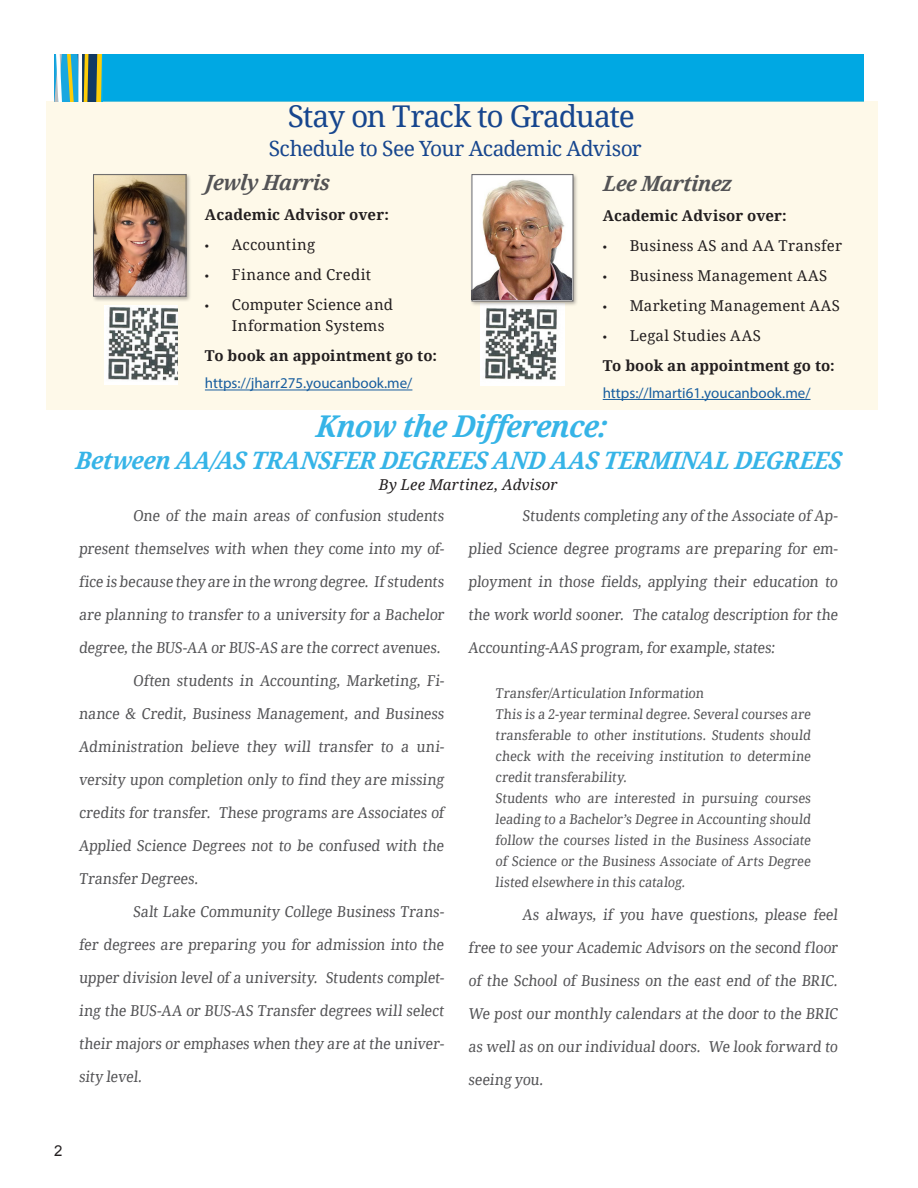
<style>
.page{position:relative;width:918px;height:1188px;background:#fff}
.page>*{position:absolute;margin:0;border:0;box-sizing:border-box;transform-origin:0 0}
.t1{font:30px "Droid Serif";letter-spacing:-.045em;color:#17468e}
.t2{font:italic 700 30px "Droid Serif";letter-spacing:-.02em;color:#36b4e7;scale:.95 1}
.t3{font:italic 700 24px "Droid Serif";color:#36b4e7;scale:.95 1}
.t4{font:21px "Droid Serif";letter-spacing:-.03em;color:#17468e}
.Normal_Type{font:italic 700 21px "Droid Serif";letter-spacing:-.02em;color:#535355;scale:.95 1}
.t5{font:15px/33px "Droid Serif";letter-spacing:-.015em;color:#535355;scale:.95 1}
.t6{font:15px/21px "Droid Serif";letter-spacing:.01em;color:#231f20}
.Normal_Type-2{font:700 15px "Droid Serif";letter-spacing:.005em;color:#231f20}
.Normal_Type-3{font:15px "Myriad Pro";color:#175d9e}
.Normal_Type-4{font:italic 15px "Droid Serif";letter-spacing:.01em;color:#231f20}
.Normal_Type-5{font:15px "Arial";color:#231f20}
.t7{font:13.5px/21px "Droid Serif";letter-spacing:-.01em;color:#535355;text-align:justify;scale:.95 1}
.s1{font-family:"Myriad Pro"}
</style>
<div class="page">
<div style="left:54px;top:54px;width:810px;height:48px;background:#00a8e3"></div>
<div style="left:46px;top:102px;width:832px;height:308px;background:#fef9e9"></div>
<svg style="left:54px;top:54px;width:48px;height:48px;background:#78a590"></svg>
<hr style="left:205px;top:390px;width:207px;height:1px;background:#175d9e">
<img style="left:104px;top:306px;width:74px;height:78px">
<hr style="left:603px;top:399px;width:208px;height:1px;background:#175d9e">
<img style="left:480px;top:307px;width:84px;height:78px">
<div style="left:470px;top:173px;width:109px;height:134px;background:#231f20;opacity:.35"></div>
<img style="left:474px;top:176px;width:97px;height:123px">
<div style="left:472px;top:174px;width:101px;height:127px;border:1px solid #636366"></div>
<div style="left:92px;top:173px;width:100px;height:129px;background:#231f20;opacity:.35"></div>
<img style="left:95px;top:176px;width:89px;height:119px">
<div style="left:93px;top:174px;width:93px;height:123px;border:1px solid #636366"></div>
<p class="t1" style="left:288px;top:99px;width:349px">Stay on Track to Graduate</p>
<p class="t4" style="left:269px;top:137px;width:374px">Schedule to See Your Academic Advisor</p>
<p class="Normal_Type" style="left:205px;top:171px;width:135px">Jewly Harris</p>
<p class="Normal_Type-2" style="left:205px;top:207px;width:186px">Academic Advisor over:</p>
<p class="t6" style="left:205px;top:235px;width:112px"><span class="s1">•</span> Accounting</p>
<p class="t6" style="left:205px;top:265px;width:168px"><span class="s1">•</span> Finance and Credit</p>
<p class="t6" style="left:232px;top:295px;width:163px;text-indent:-27px"><span class="s1">•</span> Computer Science and<br>Information Systems</p>
<p class="Normal_Type-2" style="left:205px;top:348px;width:234px">To book an appointment go to:</p>
<p class="Normal_Type-3" style="left:205px;top:374px;width:209px">https://jharr275.youcanbook.me/</p>
<p class="Normal_Type" style="left:603px;top:171px;width:140px">Lee Martinez</p>
<p class="Normal_Type-2" style="left:603px;top:207px;width:186px">Academic Advisor over:</p>
<p class="t6" style="left:603px;top:235px;width:241px"><span class="s1">•</span> Business AS and AA Transfer</p>
<p class="t6" style="left:603px;top:265px;width:226px"><span class="s1">•</span> Business Management AAS</p>
<p class="t6" style="left:603px;top:295px;width:239px"><span class="s1">•</span> Marketing Management AAS</p>
<p class="t6" style="left:603px;top:325px;width:160px"><span class="s1">•</span> Legal Studies AAS</p>
<p class="Normal_Type-2" style="left:603px;top:357px;width:234px">To book an appointment go to:</p>
<p class="Normal_Type-3" style="left:603px;top:384px;width:209px">https://lmarti61.youcanbook.me/</p>
<p class="t2" style="left:315px;top:409px;width:313px">Know the Difference:</p>
<p class="t3" style="left:75px;top:447px;width:811px">Between AA/AS TRANSFER DEGREES AND AAS TERMINAL DEGREES</p>
<p class="Normal_Type-4" style="left:379px;top:476px;width:180px">By Lee Martinez, Advisor</p>
<p class="t5" style="left:133px;top:500px;width:331px">One of the main areas of confusion students</p>
<p class="t5" style="left:79px;top:533px;width:388px">present themselves with when they come into my of-</p>
<p class="t5" style="left:79px;top:566px;width:388px">fice is because they are in the wrong degree. If students</p>
<p class="t5" style="left:79px;top:599px;width:388px">are planning to transfer to a university for a Bachelor</p>
<p class="t5" style="left:79px;top:632px;width:384px">degree, the BUS-AA or BUS-AS are the correct avenues.</p>
<p class="t5" style="left:133px;top:665px;width:331px">Often students in Accounting, Marketing, Fi-</p>
<p class="t5" style="left:79px;top:698px;width:388px">nance &amp; Credit, Business Management, and Business</p>
<p class="t5" style="left:79px;top:731px;width:388px">Administration believe they will transfer to a uni-</p>
<p class="t5" style="left:79px;top:764px;width:388px">versity upon completion only to find they are missing credits for transfer. These programs are Associates of</p>
<p class="t5" style="left:79px;top:830px;width:388px">Applied Science Degrees not to be confused with the</p>
<p class="t5" style="left:79px;top:863px;width:129px">Transfer Degrees.</p>
<p class="t5" style="left:133px;top:896px;width:331px">Salt Lake Community College Business Trans-</p>
<p class="t5" style="left:79px;top:929px;width:388px">fer degrees are preparing you for admission into the</p>
<p class="t5" style="left:79px;top:962px;width:388px">upper division level of a university. Students complet-</p>
<p class="t5" style="left:79px;top:995px;width:388px">ing the BUS-AA or BUS-AS Transfer degrees will select</p>
<p class="t5" style="left:79px;top:1028px;width:388px">their majors or emphases when they are at the univer-</p>
<p class="t5" style="left:79px;top:1061px;width:70px">sity level.</p>
<p class="t5" style="left:522px;top:500px;width:335px">Students completing any of the Associate of Ap-</p>
<p class="t5" style="left:468px;top:533px;width:392px">plied Science degree programs are preparing for em-</p>
<p class="t5" style="left:468px;top:566px;width:392px">ployment in those fields, applying their education to</p>
<p class="t5" style="left:468px;top:599px;width:392px">the work world sooner. The catalog description for the</p>
<p class="t5" style="left:468px;top:632px;width:326px">Accounting-AAS program, for example, states:</p>
<p class="t7" style="left:495px;top:683px;width:223px">Transfer/Articulation Information</p>
<p class="t7" style="left:495px;top:704px;width:335px">This is a 2-year terminal degree. Several courses are transferable to other institutions. Students should check with the receiving institution to determine credit transferability.</p>
<p class="t7" style="left:495px;top:788px;width:335px">Students who are interested in pursuing courses leading to a Bachelor’s Degree in Accounting should follow the courses listed in the Business Associate of Science or the Business Associate of Arts Degree listed elsewhere in this catalog.</p>
<p class="t5" style="left:522px;top:899px;width:335px">As always, if you have questions, please feel</p>
<p class="t5" style="left:468px;top:932px;width:392px">free to see your Academic Advisors on the second floor</p>
<p class="t5" style="left:468px;top:965px;width:392px">of the School of Business on the east end of the BRIC.<br>We post our monthly calendars at the door to the BRIC</p>
<p class="t5" style="left:468px;top:1031px;width:392px">as well as on our individual doors. We look forward to</p>
<p class="t5" style="left:468px;top:1064px;width:82px">seeing you.</p>
<p class="Normal_Type-5" style="left:54px;top:1141px;width:10px">2</p>
</div>
